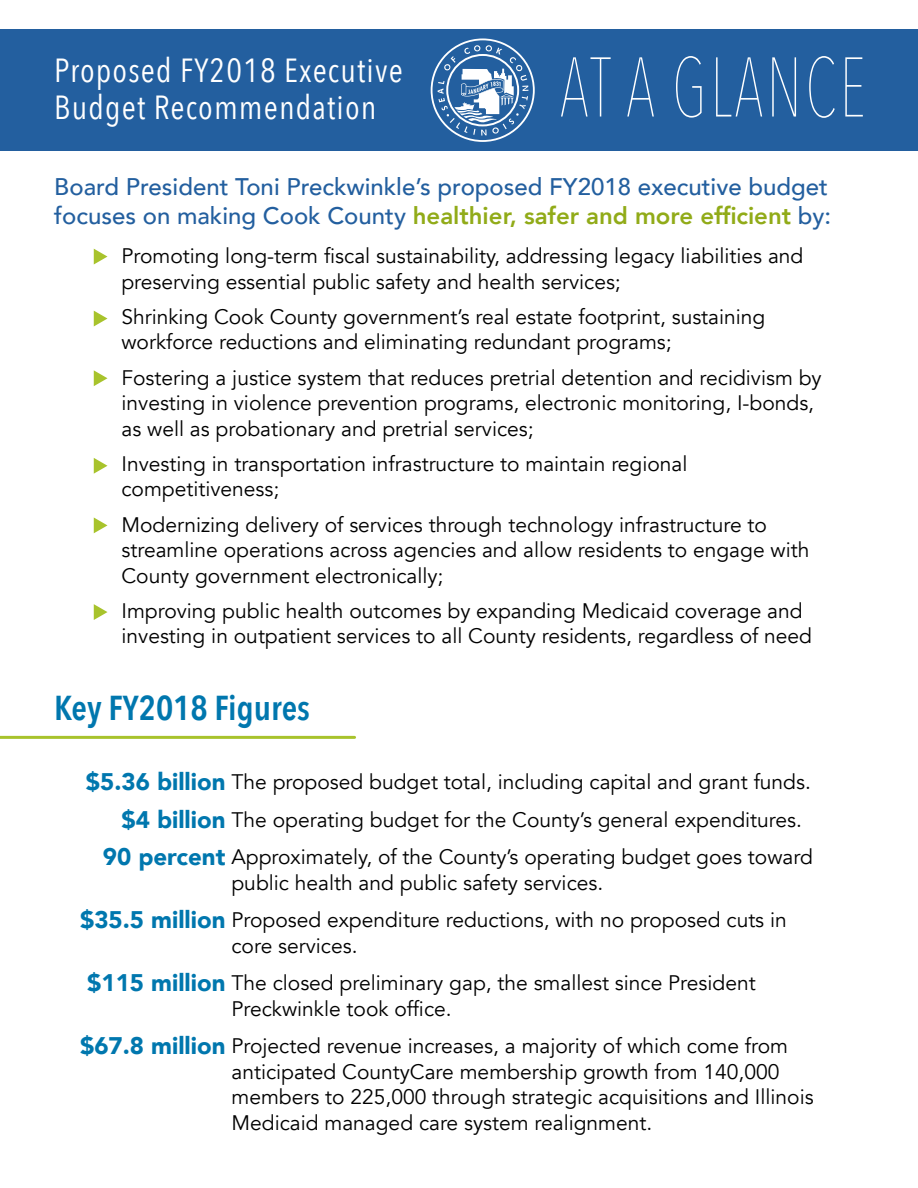
<style>
.page{position:relative;width:918px;height:1188px;background:#fff}
.page>*{position:absolute;margin:0;border:0;box-sizing:border-box;transform-origin:0 0}
.t1{font:200 83.55px "Avenir Next Condensed";letter-spacing:.05em;color:#fff;scale:.8 1}
.t2{font:600 34.5px "Avenir Next Condensed";color:#0077ae}
.t3{font:33.3px/37.5px "Avenir Next Condensed";letter-spacing:.035em;color:#fff}
.t4{font:500 24px/28.8px "Avenir";color:#235f9f}
.t5{font:900 24px/37.5px "Avenir";color:#0077ae;text-align:right}
.t6{font:21px/25.2px "Avenir";color:#000}
.s1{font-weight:800;color:#91ab18}
</style>
<div class="page">
<div style="left:0;top:29px;width:918px;height:122px;background:#235f9f"></div>
<svg style="left:431px;top:38px;width:104px;height:104px"></svg>
<svg style="left:94px;top:249px;width:13px;height:15px"></svg>
<svg style="left:94px;top:311px;width:13px;height:15px"></svg>
<svg style="left:94px;top:370px;width:13px;height:16px"></svg>
<svg style="left:94px;top:458px;width:13px;height:16px"></svg>
<svg style="left:94px;top:517px;width:13px;height:16px"></svg>
<svg style="left:94px;top:604px;width:13px;height:16px"></svg>
<hr style="left:0;top:736px;width:355px;height:3px;background:#a8c32c">
<h3 class="t3" style="left:54px;top:50px;width:350px">Proposed FY2018 Executive<br>Budget Recommendation</h3>
<h1 class="t1" style="left:560px;top:38px;width:383px">AT A GLANCE</h1>
<p class="t4" style="left:54px;top:171px;width:778px">Board President Toni Preckwinkle’s proposed FY2018 executive budget focuses on making Cook County <span class="s1">healthier, safer and more efficient</span> by:</p>
<p class="t6" style="left:122px;top:244px;width:683px">Promoting long-term fiscal sustainability, addressing legacy liabilities and preserving essential public safety and health services;</p>
<p class="t6" style="left:122px;top:305px;width:645px">Shrinking Cook County government’s real estate footprint, sustaining workforce reductions and eliminating redundant programs;</p>
<p class="t6" style="left:122px;top:366px;width:702px">Fostering a justice system that reduces pretrial detention and recidivism by investing in violence prevention programs, electronic monitoring, I-bonds, as well as probationary and pretrial services;</p>
<p class="t6" style="left:122px;top:452px;width:568px">Investing in transportation infrastructure to maintain regional competitiveness;</p>
<p class="t6" style="left:122px;top:513px;width:689px">Modernizing delivery of services through technology infrastructure to streamline operations across agencies and allow residents to engage with<br>County government electronically;</p>
<p class="t6" style="left:122px;top:599px;width:692px">Improving public health outcomes by expanding Medicaid coverage and investing in outpatient services to all County residents, regardless of need</p>
<h2 class="t2" style="left:54px;top:678px;width:257px">Key FY2018 Figures</h2>
<p class="t5" style="left:86px;top:762px;width:141px">$5.36 billion $4 billion<br>90 percent</p>
<p class="t5" style="left:80px;top:900px;width:147px">$35.5 million</p>
<p class="t6" style="left:232px;top:764px;width:583px;line-height:37.5px">The proposed budget total, including capital and grant funds.<br>The operating budget for the County’s general expenditures.<br>Approximately, of the County’s operating budget goes toward</p>
<p class="t6" style="left:232px;top:864px;width:557px;line-height:37.5px">public health and public safety services.<br>Proposed expenditure reductions, with no proposed cuts in</p>
<p class="t6" style="left:232px;top:927px;width:526px;line-height:37.5px">core services.<br>The closed preliminary gap, the smallest since President</p>
<p class="t6" style="left:232px;top:990px;width:558px;line-height:37.5px">Preckwinkle took office.<br>Projected revenue increases, a majority of which come from</p>
<p class="t6" style="left:232px;top:1059px;width:584px">anticipated CountyCare membership growth from 140,000 members to 225,000 through strategic acquisitions and Illinois<br>Medicaid managed care system realignment.</p>
<p class="t5" style="left:87px;top:963px;width:140px">$115 million</p>
<p class="t5" style="left:80px;top:1026px;width:147px">$67.8 million</p>
</div>
